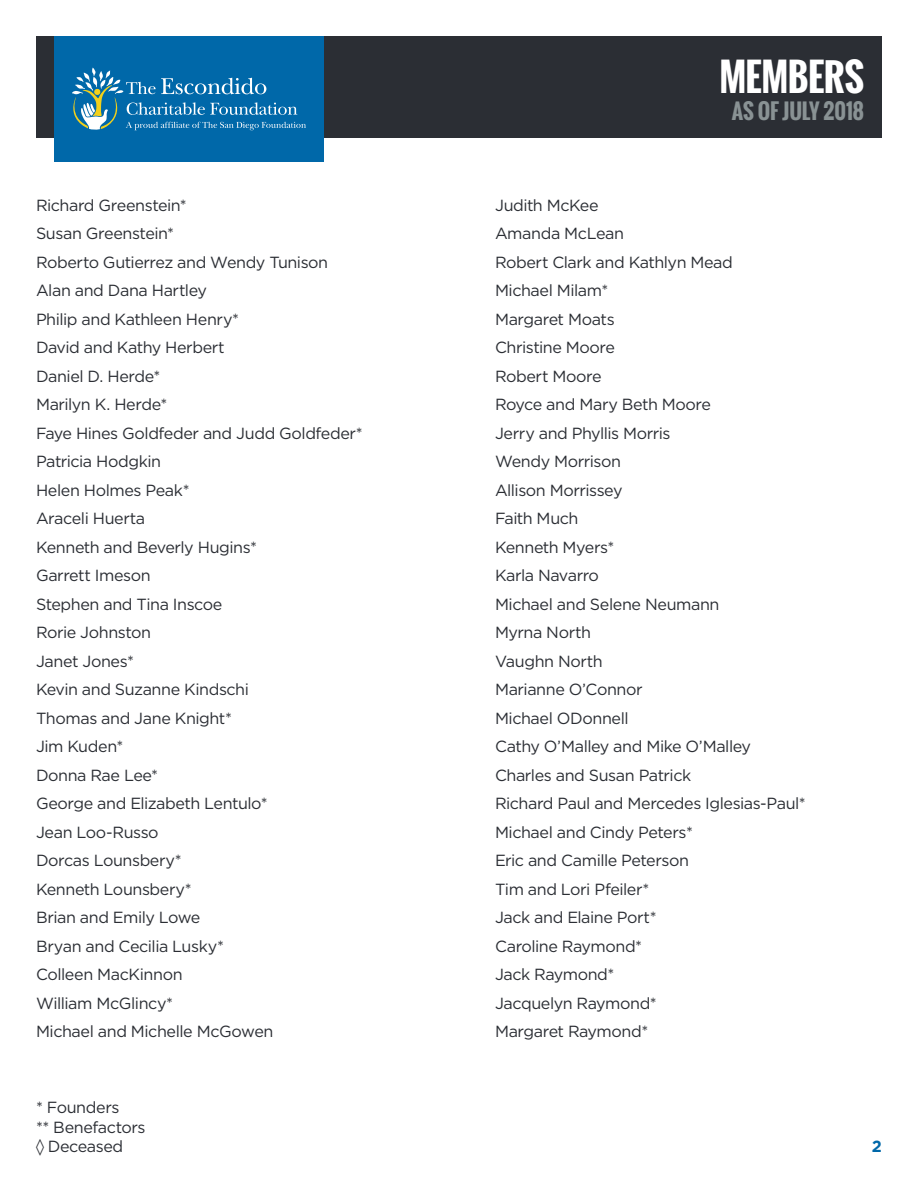
<style>
.page{position:relative;width:918px;height:1188px;background:#fff}
.page>*{position:absolute;margin:0;border:0;box-sizing:border-box;transform-origin:0 0}
.t1{font:700 37.5px "Oswald";letter-spacing:-.01em;color:#fff}
.t2{font:700 21px "Oswald";letter-spacing:-.01em;color:#899294}
.C_-_Body{font:16.2px/19.5px "Gotham";letter-spacing:-.025em;color:#2b2e34}
.t3{font:700 16.2px "Gotham";color:#0068a9}
</style>
<div class="page">
<div style="left:36px;top:36px;width:846px;height:102px;background:#2b2e34"></div>
<div style="left:54px;top:36px;width:270px;height:126px;background:#0068a9"></div>
<svg style="left:72px;top:68px;width:234px;height:62px"></svg>
<p class="C_-_Body" style="left:36px;top:195px;width:152px">Richard Greenstein*</p>
<p class="C_-_Body" style="left:36px;top:224px;width:140px">Susan Greenstein*</p>
<p class="C_-_Body" style="left:36px;top:252px;width:294px">Roberto Gutierrez and Wendy Tunison</p>
<p class="C_-_Body" style="left:36px;top:281px;width:172px">Alan and Dana Hartley</p>
<p class="C_-_Body" style="left:36px;top:309px;width:205px">Philip and Kathleen Henry*</p>
<p class="C_-_Body" style="left:36px;top:338px;width:190px">David and Kathy Herbert</p>
<p class="C_-_Body" style="left:36px;top:366px;width:126px">Daniel D. Herde*</p>
<p class="C_-_Body" style="left:36px;top:395px;width:133px">Marilyn K. Herde*</p>
<p class="C_-_Body" style="left:36px;top:423px;width:328px">Faye Hines Goldfeder and Judd Goldfeder*</p>
<p class="C_-_Body" style="left:36px;top:452px;width:127px">Patricia Hodgkin</p>
<p class="C_-_Body" style="left:36px;top:480px;width:155px">Helen Holmes Peak*</p>
<p class="C_-_Body" style="left:36px;top:509px;width:111px">Araceli Huerta</p>
<p class="C_-_Body" style="left:36px;top:537px;width:223px">Kenneth and Beverly Hugins*</p>
<p class="C_-_Body" style="left:36px;top:566px;width:116px">Garrett Imeson</p>
<p class="C_-_Body" style="left:36px;top:594px;width:188px">Stephen and Tina Inscoe</p>
<p class="C_-_Body" style="left:36px;top:623px;width:117px">Rorie Johnston</p>
<p class="C_-_Body" style="left:36px;top:651px;width:100px">Janet Jones*</p>
<p class="C_-_Body" style="left:36px;top:680px;width:214px">Kevin and Suzanne Kindschi</p>
<p class="C_-_Body" style="left:36px;top:708px;width:197px">Thomas and Jane Knight*</p>
<p class="C_-_Body" style="left:36px;top:737px;width:89px">Jim Kuden*</p>
<p class="C_-_Body" style="left:36px;top:765px;width:124px">Donna Rae Lee*</p>
<p class="C_-_Body" style="left:36px;top:794px;width:233px">George and Elizabeth Lentulo*</p>
<p class="C_-_Body" style="left:36px;top:822px;width:124px">Jean Loo-Russo</p>
<p class="C_-_Body" style="left:36px;top:851px;width:147px">Dorcas Lounsbery*</p>
<p class="C_-_Body" style="left:36px;top:879px;width:157px">Kenneth Lounsbery*</p>
<p class="C_-_Body" style="left:36px;top:908px;width:166px">Brian and Emily Lowe</p>
<p class="C_-_Body" style="left:36px;top:936px;width:189px">Bryan and Cecilia Lusky*</p>
<p class="C_-_Body" style="left:36px;top:965px;width:148px">Colleen MacKinnon</p>
<p class="C_-_Body" style="left:36px;top:993px;width:139px">William McGlincy*</p>
<p class="C_-_Body" style="left:36px;top:1022px;width:239px">Michael and Michelle McGowen</p>
<p class="C_-_Body" style="left:36px;top:1097px;width:111px">* Founders<br>** Benefactors ◊ Deceased</p>
<h1 class="t1" style="left:720px;top:49px;width:146px">MEMBERS</h1>
<p class="t2" style="left:732px;top:95px;width:134px">AS OF JULY 2018</p>
<p class="C_-_Body" style="left:495px;top:195px;width:105px">Judith McKee</p>
<p class="C_-_Body" style="left:495px;top:224px;width:131px">Amanda McLean</p>
<p class="C_-_Body" style="left:495px;top:252px;width:239px">Robert Clark and Kathlyn Mead</p>
<p class="C_-_Body" style="left:495px;top:281px;width:115px">Michael Milam*</p>
<p class="C_-_Body" style="left:495px;top:309px;width:121px">Margaret Moats</p>
<p class="C_-_Body" style="left:495px;top:338px;width:122px">Christine Moore</p>
<p class="C_-_Body" style="left:495px;top:366px;width:108px">Robert Moore</p>
<p class="C_-_Body" style="left:495px;top:395px;width:218px">Royce and Mary Beth Moore</p>
<p class="C_-_Body" style="left:495px;top:423px;width:177px">Jerry and Phyllis Morris</p>
<p class="C_-_Body" style="left:495px;top:452px;width:128px">Wendy Morrison</p>
<p class="C_-_Body" style="left:495px;top:480px;width:129px">Allison Morrissey</p>
<p class="C_-_Body" style="left:495px;top:509px;width:85px">Faith Much</p>
<p class="C_-_Body" style="left:495px;top:537px;width:121px">Kenneth Myers*</p>
<p class="C_-_Body" style="left:495px;top:566px;width:105px">Karla Navarro</p>
<p class="C_-_Body" style="left:495px;top:594px;width:226px">Michael and Selene Neumann</p>
<p class="C_-_Body" style="left:495px;top:623px;width:97px">Myrna North</p>
<p class="C_-_Body" style="left:495px;top:651px;width:109px">Vaughn North</p>
<p class="C_-_Body" style="left:495px;top:680px;width:149px">Marianne O’Connor</p>
<p class="C_-_Body" style="left:495px;top:708px;width:135px">Michael ODonnell</p>
<p class="C_-_Body" style="left:495px;top:737px;width:258px">Cathy O’Malley and Mike O’Malley</p>
<p class="C_-_Body" style="left:495px;top:765px;width:198px">Charles and Susan Patrick</p>
<p class="C_-_Body" style="left:495px;top:794px;width:312px">Richard Paul and Mercedes Iglesias-Paul*</p>
<p class="C_-_Body" style="left:495px;top:822px;width:199px">Michael and Cindy Peters*</p>
<p class="C_-_Body" style="left:495px;top:851px;width:196px">Eric and Camille Peterson</p>
<p class="C_-_Body" style="left:495px;top:879px;width:156px">Tim and Lori Pfeiler*</p>
<p class="C_-_Body" style="left:495px;top:908px;width:163px">Jack and Elaine Port*</p>
<p class="C_-_Body" style="left:495px;top:936px;width:149px">Caroline Raymond*</p>
<p class="C_-_Body" style="left:495px;top:965px;width:121px">Jack Raymond*</p>
<p class="C_-_Body" style="left:495px;top:993px;width:163px">Jacquelyn Raymond*</p>
<p class="C_-_Body" style="left:495px;top:1022px;width:155px">Margaret Raymond*</p>
<p class="t3" style="left:872px;top:1136px;width:12px">2</p>
</div>
